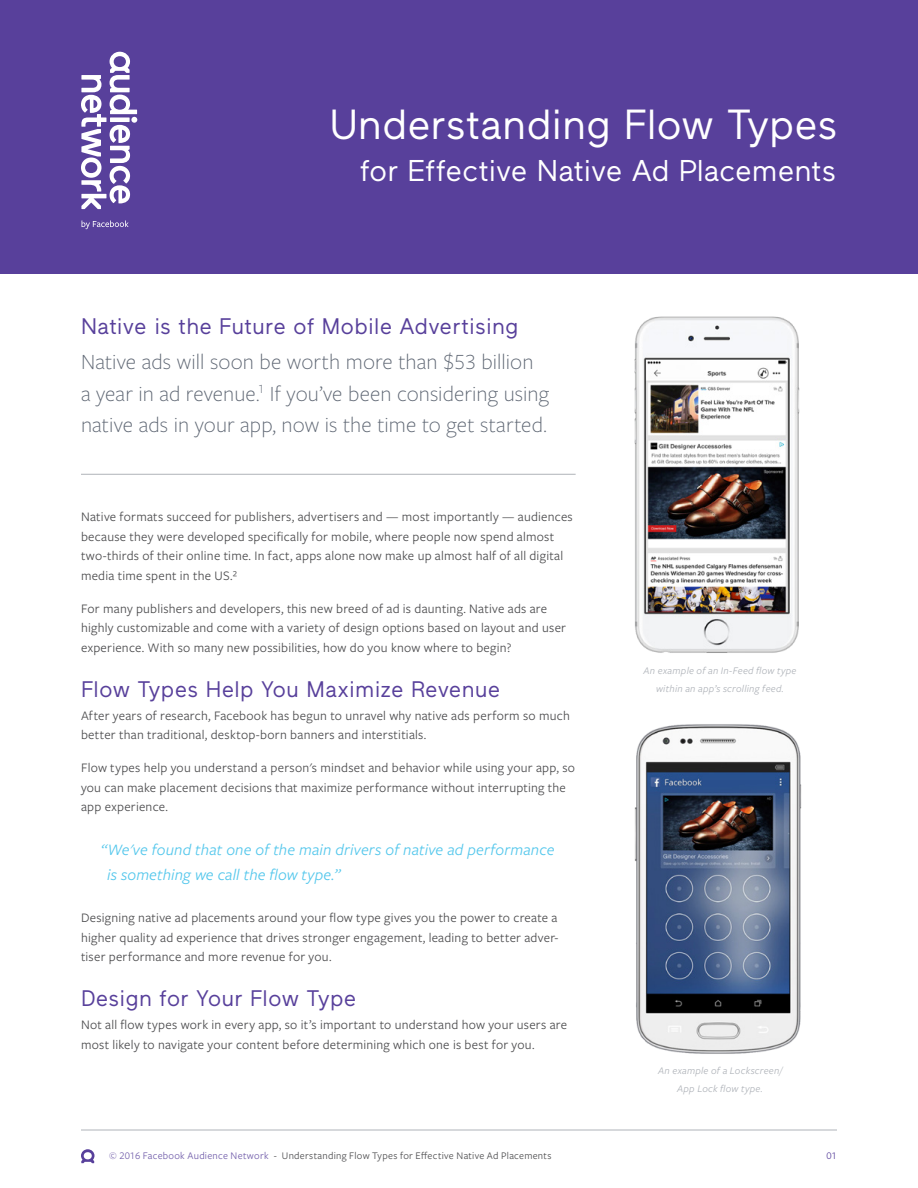
<style>
.page{position:relative;width:918px;height:1188px;background:#fff}
.page>*{position:absolute;margin:0;border:0;box-sizing:border-box;transform-origin:0 0}
.Header_1___Title{font:42px "Maax";letter-spacing:-.005em;color:#fff}
.Header_1___Title-2{font:30px "Maax";letter-spacing:-.01em;color:#fff}
.Large_Intro_Text{font:300 22.5px/31.5px "Freight Sans LF Pro";letter-spacing:.005em;color:#5e6673}
.Header_2{font:22.5px "Maax";letter-spacing:.005em;color:#58409b}
.Pull_Quote{font:italic 16.5px/25.5px "Freight Sans LF Pro";letter-spacing:.01em;color:#54c7ec}
.t1{font:13.5px/19.5px "Freight Sans LF Pro";letter-spacing:.02em;color:#4d4d4f}
.Image_Caption{font:italic 10.5px/18px "Freight Sans Pro";letter-spacing:.025em;color:#afb3b9;text-align:center}
.t2{font:10.5px "Freight Sans LF Pro";letter-spacing:.025em;color:#4d4d4f}
.t3{font:10.5px "Freight Sans LF Pro";color:#58409b}
.s1{color:#715daa}
</style>
<div class="page">
<div style="left:0;top:0;width:918px;height:273px;background:#58409b"></div>
<svg style="left:81px;top:52px;width:56px;height:177px"></svg>
<hr style="left:81px;top:1130px;width:756px;height:1px;background:#afb3b9">
<svg style="left:81px;top:1149px;width:14px;height:14px"></svg>
<hr style="left:81px;top:474px;width:495px;height:1px;background:#afb3b9">
<img style="left:634px;top:316px;width:166px;height:337px">
<img style="left:634px;top:724px;width:168px;height:330px">
<p class="Header_1___Title" style="left:330px;top:102px;width:510px">Understanding Flow Types</p>
<p class="Header_1___Title-2" style="left:360px;top:155px;width:478px">for Effective Native Ad Placements</p>
<p class="Header_2" style="left:81px;top:315px;width:439px">Native is the Future of Mobile Advertising</p>
<p class="Large_Intro_Text" style="left:81px;top:345px;width:470px">Native ads will soon be worth more than $53 billion<br>a year in ad revenue.<sup>1</sup> If you’ve been considering using native ads in your app, now is the time to get started.</p>
<p class="t1" style="left:81px;top:507px;width:493px">Native formats succeed for publishers, advertisers and — most importantly — audiences because they were developed specifically for mobile, where people now spend almost two-thirds of their online time. In fact, apps alone now make up almost half of all digital media time spent in the US.²</p>
<p class="t1" style="left:81px;top:598px;width:487px">For many publishers and developers, this new breed of ad is daunting. Native ads are highly customizable and come with a variety of design options based on layout and user experience. With so many new possibilities, how do you know where to begin?</p>
<p class="Header_2" style="left:81px;top:677px;width:421px">Flow Types Help You Maximize Revenue</p>
<p class="t1" style="left:81px;top:705px;width:490px">After years of research, Facebook has begun to unravel why native ads perform so much better than traditional, desktop-born banners and interstitials.</p>
<p class="t1" style="left:81px;top:758px;width:496px">Flow types help you understand a person's mindset and behavior while using your app, so you can make placement decisions that maximize performance without interrupting the app experience.</p>
<p class="Pull_Quote" style="left:107px;top:836px;width:449px;text-indent:-6px">“We've found that one of the main drivers of native ad performance is something we call the flow type.”</p>
<p class="t1" style="left:81px;top:908px;width:479px;text-align:justify">Designing native ad placements around your flow type gives you the power to create a higher quality ad experience that drives stronger engagement, leading to better adver&shy;tiser performance and more revenue for you.</p>
<p class="Header_2" style="left:81px;top:986px;width:277px">Design for Your Flow Type</p>
<p class="t1" style="left:81px;top:1015px;width:488px">Not all flow types work in every app, so it’s important to understand how your users are most likely to navigate your content before determining which one is best for you.</p>
<p class="Image_Caption" style="left:644px;top:661px;width:154px">An example of an In-Feed flow type within an app’s scrolling feed.</p>
<p class="Image_Caption" style="left:658px;top:1061px;width:125px">An example of a Lockscreen/<br>App Lock flow type.</p>
<p class="t2" style="left:109px;top:1149px;width:444px"><span class="s1">© 2016 Facebook Audience Network</span> - Understanding Flow Types for Effective Native Ad Placements</p>
<p class="t3" style="left:826px;top:1149px;width:12px">01</p>
</div>
